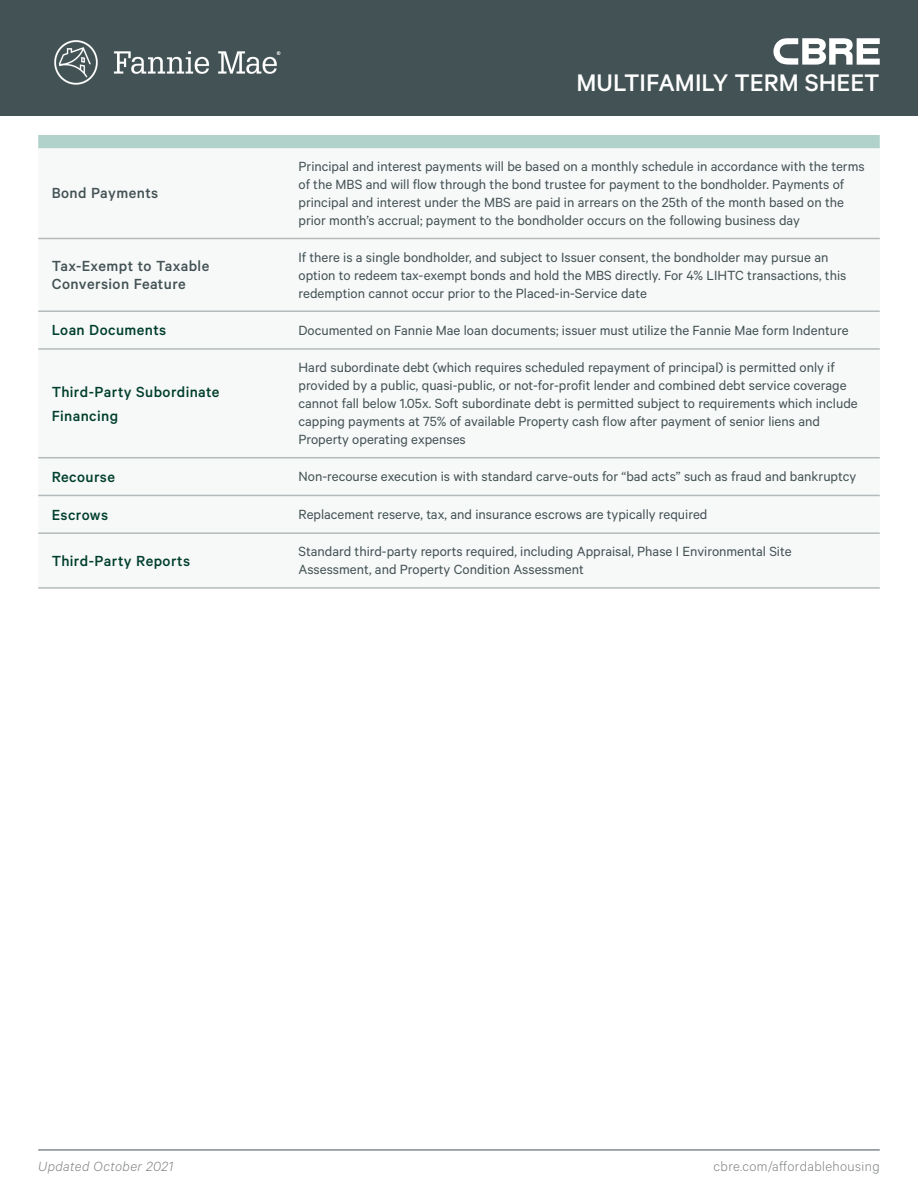
<style>
.page{position:relative;width:918px;height:1188px;background:#fff}
.page>*{position:absolute;margin:0;border:0;box-sizing:border-box;transform-origin:0 0}
.t1{font:500 27px "Calibre";color:#fff}
.t2{font:500 16.5px/24px "Calibre";letter-spacing:.02em;color:#003f2d}
.t3{font:500 16.5px/18px "Calibre";letter-spacing:.025em;color:#435254}
.t4{font:15px/18px "Calibre";color:#435254}
.t5{font:300 15px "Calibre";letter-spacing:.025em;color:#7f8480}
.t6{font:italic 300 15px "Calibre";letter-spacing:.025em;color:#7f8480}
</style>
<div class="page">
<div style="left:38px;top:135px;width:842px;height:13px;background:#b0d2cb"></div>
<svg style="left:38px;top:148px;width:842px;height:349px"></svg>
<hr style="left:38px;top:238px;width:247px;height:1px;background:#b4babb">
<hr style="left:285px;top:238px;width:595px;height:1px;background:#b4babb">
<hr style="left:38px;top:310px;width:247px;height:2px;background:#b4babb">
<hr style="left:285px;top:310px;width:595px;height:2px;background:#b4babb">
<hr style="left:38px;top:348px;width:247px;height:2px;background:#b4babb">
<hr style="left:285px;top:348px;width:595px;height:2px;background:#b4babb">
<hr style="left:38px;top:457px;width:247px;height:1px;background:#b4babb">
<hr style="left:285px;top:457px;width:595px;height:1px;background:#b4babb">
<hr style="left:38px;top:495px;width:247px;height:1px;background:#b4babb">
<hr style="left:285px;top:495px;width:595px;height:1px;background:#b4babb">
<hr style="left:38px;top:532px;width:247px;height:2px;background:#b4babb">
<hr style="left:285px;top:532px;width:595px;height:2px;background:#b4babb">
<hr style="left:38px;top:587px;width:247px;height:2px;background:#b4babb">
<hr style="left:285px;top:587px;width:595px;height:2px;background:#b4babb">
<div style="left:0;top:0;width:917px;height:116px;background:#435254"></div>
<svg style="left:773px;top:38px;width:107px;height:27px"></svg>
<img style="left:54px;top:40px;width:227px;height:45px">
<hr style="left:38px;top:1150px;width:842px;height:1px;background:#435254">
<p class="t3" style="left:52px;top:184px;width:108px">Bond Payments</p>
<h1 class="t1" style="left:577px;top:67px;width:305px">MULTIFAMILY TERM SHEET</h1>
<p class="t4" style="left:299px;top:157px;width:568px">Principal and interest payments will be based on a monthly schedule in accordance with the terms of the MBS and will flow through the bond trustee for payment to the bondholder. Payments of principal and interest under the MBS are paid in arrears on the 25th of the month based on the prior month’s accrual; payment to the bondholder occurs on the following business day</p>
<p class="t3" style="left:52px;top:257px;width:159px">Tax-Exempt to Taxable<br>Conversion Feature</p>
<p class="t4" style="left:299px;top:248px;width:549px">If there is a single bondholder, and subject to Issuer consent, the bondholder may pursue an option to redeem tax-exempt bonds and hold the MBS directly. For 4% LIHTC transactions, this redemption cannot occur prior to the Placed-in-Service date</p>
<p class="t2" style="left:52px;top:318px;width:116px">Loan Documents</p>
<p class="t4" style="left:299px;top:321px;width:552px">Documented on Fannie Mae loan documents; issuer must utilize the Fannie Mae form Indenture</p>
<p class="t2" style="left:52px;top:379px;width:169px">Third-Party Subordinate<br>Financing</p>
<p class="t4" style="left:299px;top:358px;width:561px">Hard subordinate debt (which requires scheduled repayment of principal) is permitted only if provided by a public, quasi-public, or not-for-profit lender and combined debt service coverage cannot fall below 1.05x. Soft subordinate debt is permitted subject to requirements which include capping payments at 75% of available Property cash flow after payment of senior liens and Property operating expenses</p>
<p class="t2" style="left:52px;top:464px;width:65px">Recourse</p>
<p class="t4" style="left:299px;top:467px;width:559px">Non-recourse execution is with standard carve-outs for “bad acts” such as fraud and bankruptcy</p>
<p class="t2" style="left:52px;top:502px;width:58px">Escrows</p>
<p class="t4" style="left:299px;top:505px;width:410px">Replacement reserve, tax, and insurance escrows are typically required</p>
<p class="t2" style="left:52px;top:548px;width:140px">Third-Party Reports</p>
<p class="t4" style="left:299px;top:542px;width:495px">Standard third-party reports required, including Appraisal, Phase I Environmental Site<br>Assessment, and Property Condition Assessment</p>
<p class="t6" style="left:38px;top:1158px;width:137px">Updated October 2021</p>
<p class="t5" style="left:714px;top:1158px;width:168px">cbre.com/affordablehousing</p>
</div>
